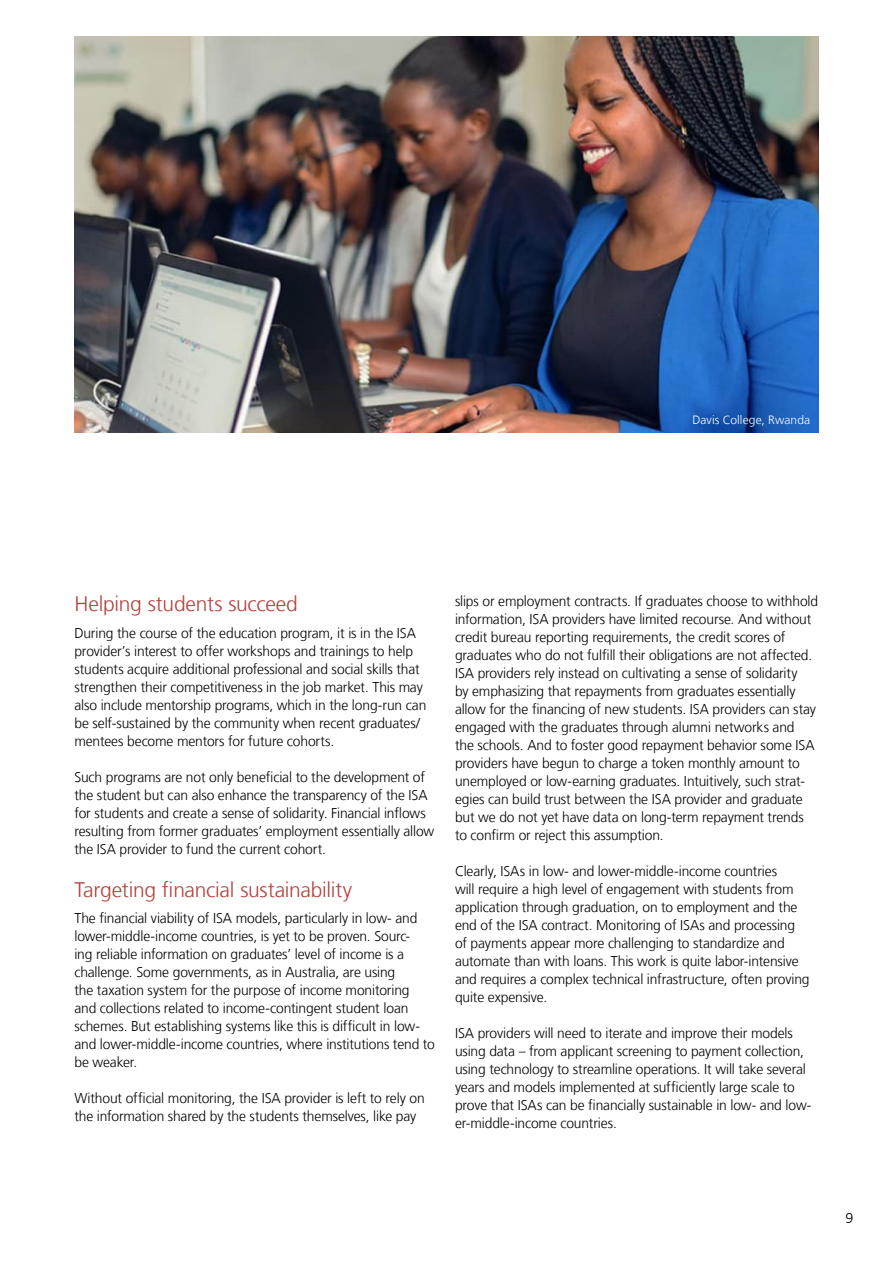
<style>
.page{position:relative;width:893px;height:1263px;background:#fff}
.page>*{position:absolute;margin:0;border:0;box-sizing:border-box;transform-origin:0 0}
.Paragraph_title{font:300 21px "Frutiger LT Com";letter-spacing:-.015em;color:#b3403b}
.Body{font:300 14.25px/18px "Frutiger LT Com";letter-spacing:-.01em;color:#000}
.Paragraph_title-2{font:300 12px "Frutiger LT Com";letter-spacing:.005em;color:#fff}
</style>
<div class="page">
<img style="left:74px;top:36px;width:745px;height:396px">
<p class="Paragraph_title-2" style="left:692px;top:413px;width:119px">Davis College, Rwanda</p>
<p class="Paragraph_title" style="left:74px;top:592px;width:225px">Helping students succeed</p>
<p class="Body" style="left:74px;top:624px;width:353px">During the course of the education program, it is in the ISA provider’s interest to offer workshops and trainings to help students acquire additional professional and social skills that strengthen their competitiveness in the job market. This may also include mentorship programs, which in the long-run can be self-sustained by the community when recent graduates/ mentees become mentors for future cohorts.</p>
<p class="Body" style="left:74px;top:768px;width:361px">Such programs are not only beneficial to the development of the student but can also enhance the transparency of the ISA for students and create a sense of solidarity. Financial inflows resulting from former graduates’ employment essentially allow the ISA provider to fund the current cohort.</p>
<p class="Paragraph_title" style="left:74px;top:877px;width:279px">Targeting financial sustainability</p>
<p class="Body" style="left:74px;top:910px;width:362px">The financial viability of ISA models, particularly in low- and lower-middle-income countries, is yet to be proven. Sourc-<br>ing reliable information on graduates’ level of income is a challenge. Some governments, as in Australia, are using<br>the taxation system for the purpose of income monitoring and collections related to income-contingent student loan schemes. But establishing systems like this is difficult in low&shy;and lower-middle-income countries, where institutions tend to be weaker.</p>
<p class="Body" style="left:74px;top:1090px;width:352px">Without official monitoring, the ISA provider is left to rely on the information shared by the students themselves, like pay</p>
<p class="Body" style="left:455px;top:592px;width:365px">slips or employment contracts. If graduates choose to withhold information, ISA providers have limited recourse. And without credit bureau reporting requirements, the credit scores of graduates who do not fulfill their obligations are not affected.<br>ISA providers rely instead on cultivating a sense of solidarity<br>by emphasizing that repayments from graduates essentially allow for the financing of new students. ISA providers can stay engaged with the graduates through alumni networks and<br>the schools. And to foster good repayment behavior some ISA providers have begun to charge a token monthly amount to unemployed or low-earning graduates. Intuitively, such strat&shy;egies can build trust between the ISA provider and graduate but we do not yet have data on long-term repayment trends to confirm or reject this assumption.</p>
<p class="Body" style="left:455px;top:862px;width:356px">Clearly, ISAs in low- and lower-middle-income countries<br>will require a high level of engagement with students from application through graduation, on to employment and the end of the ISA contract. Monitoring of ISAs and processing of payments appear more challenging to standardize and automate than with loans. This work is quite labor-intensive and requires a complex technical infrastructure, often proving quite expensive.</p>
<p class="Body" style="left:455px;top:1024px;width:358px">ISA providers will need to iterate and improve their models using data – from applicant screening to payment collection, using technology to streamline operations. It will take several years and models implemented at sufficiently large scale to prove that ISAs can be financially sustainable in low- and low&shy;er-middle-income countries.</p>
<p class="Body" style="left:845px;top:1209px;width:9px">9</p>
</div>
